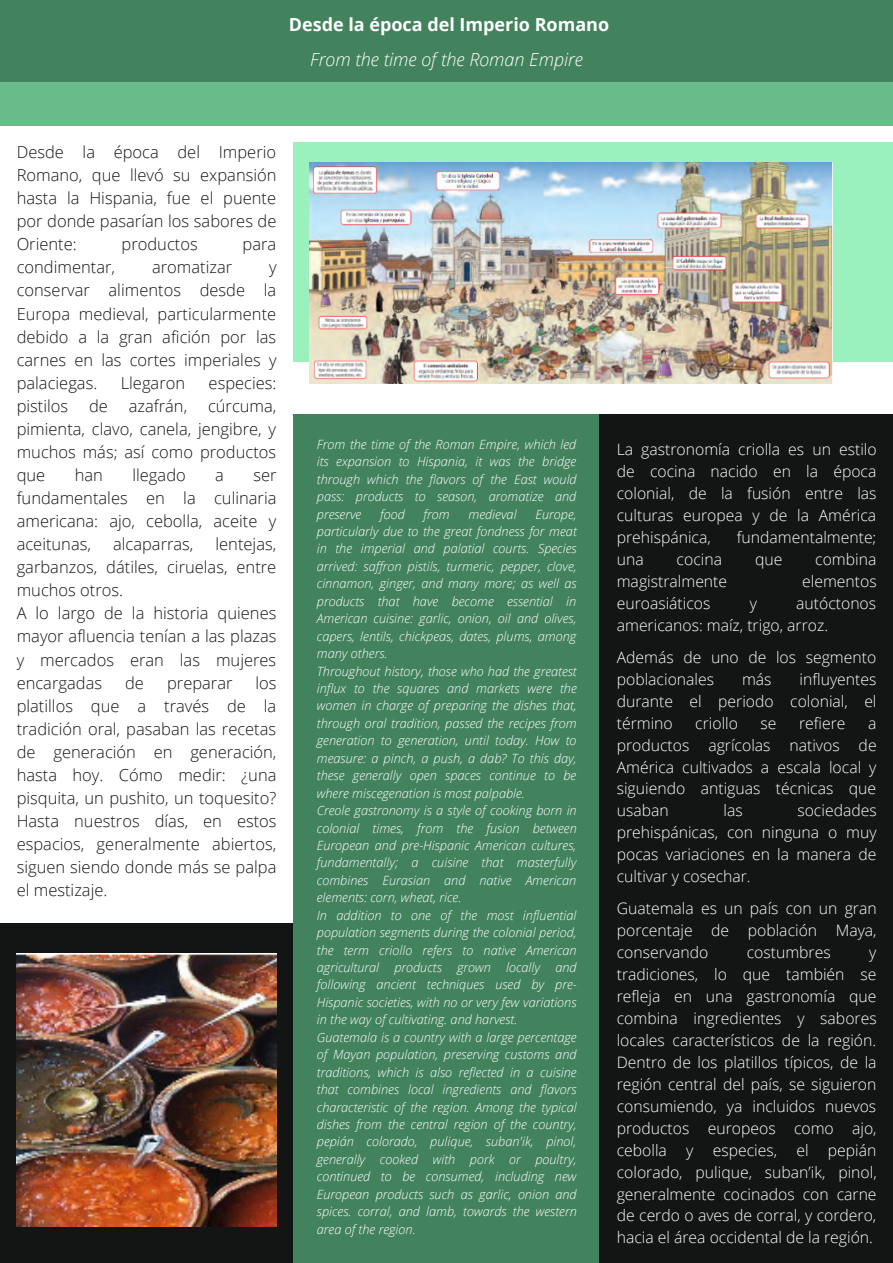
<style>
.page{position:relative;width:893px;height:1263px;background:#fff}
.page>*{position:absolute;margin:0;border:0;box-sizing:border-box;transform-origin:0 0}
.t1{font:700 18px "Open Sans";color:#fff}
.t2{font:italic 300 18px "Open Sans";color:#fff}
.t3{font:300 16.5px/23.1px "Open Sans";color:#131414;text-align:justify}
.t4{font:300 15.75px/21.9px "Open Sans";color:#fff;text-align:justify}
.t5{font:italic 300 12.75px/17.4px "Open Sans";color:#fff;text-align:justify}
</style>
<div class="page">
<div style="left:0;top:0;width:893px;height:89px;background:#42825d"></div>
<div style="left:0;top:82px;width:893px;height:43px;background:#6abb8a"></div>
<div style="left:294px;top:414px;width:306px;height:849px;background:#42825d"></div>
<div style="left:293px;top:142px;width:600px;height:220px;background:#9bf1bd"></div>
<div style="left:0;top:923px;width:293px;height:340px;background:#131414"></div>
<div style="left:599px;top:414px;width:294px;height:849px;background:#131414"></div>
<img style="left:309px;top:163px;width:523px;height:221px">
<img style="left:16px;top:953px;width:261px;height:273px">
<h1 class="t1" style="left:289px;top:11px;width:322px">Desde la época del Imperio Romano</h1>
<h1 class="t2" style="left:310px;top:46px;width:274px">From the time of the Roman Empire</h1>
<p class="t3" style="left:17px;top:140px;width:261px">Desde la época del Imperio Romano, que llevó su expansión hasta la Hispania, fue el puente por donde pasarían los sabores de Oriente:</p>
<p class="t3" style="left:122px;top:232px;width:78px">productos</p>
<p class="t3" style="left:242px;top:232px;width:35px">para</p>
<p class="t3" style="left:17px;top:255px;width:100px">condimentar,</p>
<p class="t3" style="left:152px;top:255px;width:82px">aromatizar</p>
<p class="t3" style="left:17px;top:255px;width:261px;text-indent:252px">y conservar alimentos desde la Europa medieval, particularmente debido a la gran afición por las carnes en las cortes imperiales y palaciegas.</p>
<p class="t3" style="left:121px;top:371px;width:66px">Llegaron</p>
<p class="t3" style="left:209px;top:371px;width:69px">especies:</p>
<p class="t3" style="left:17px;top:394px;width:261px;text-indent:191px">cúrcuma, pimienta, clavo, canela, jengibre, y muchos más; así como productos que</p>
<p class="t3" style="left:17px;top:394px;width:53px">pistilos</p>
<p class="t3" style="left:89px;top:394px;width:20px">de</p>
<p class="t3" style="left:129px;top:394px;width:60px">azafrán,</p>
<p class="t3" style="left:75px;top:463px;width:30px">han</p>
<p class="t3" style="left:132px;top:463px;width:55px">llegado</p>
<p class="t3" style="left:215px;top:463px;width:10px">a</p>
<p class="t3" style="left:17px;top:463px;width:261px;text-indent:237px">ser fundamentales en la culinaria americana: ajo, cebolla, aceite y aceitunas,</p>
<p class="t3" style="left:17px;top:532px;width:261px;text-align:left;text-indent:199px">lentejas, garbanzos, dátiles, ciruelas, entre muchos otros.<br>A lo largo de la historia quienes mayor afluencia tenían a las plazas y mercados eran las mujeres encargadas</p>
<p class="t3" style="left:113px;top:532px;width:82px">alcaparras,</p>
<p class="t3" style="left:17px;top:671px;width:261px;text-indent:239px">los platillos que a través de la tradición oral, pasaban las recetas de generación en generación, hasta hoy. Cómo medir: ¿una pisquita, un pushito, un toquesito?<br>Hasta nuestros días, en estos espacios, generalmente abiertos, siguen siendo donde más se palpa el mestizaje.</p>
<p class="t3" style="left:125px;top:671px;width:20px">de</p>
<p class="t3" style="left:167px;top:671px;width:67px">preparar</p>
<p class="t5" style="left:317px;top:435px;width:261px">From the time of the Roman Empire, which led its expansion to Hispania, it was the bridge through which the flavors of the East would pass: products to season, aromatize and preserve</p>
<p class="t5" style="left:380px;top:505px;width:26px">food</p>
<p class="t5" style="left:423px;top:505px;width:28px">from</p>
<p class="t5" style="left:468px;top:505px;width:50px">medieval</p>
<p class="t5" style="left:317px;top:505px;width:261px;text-align:left;text-indent:218px">Europe, particularly due to the great fondness for meat in the imperial and palatial courts. Species arrived: saffron pistils, turmeric, pepper, clove, cinnamon, ginger, and many more; as well as products that have become essential in American cuisine: garlic, onion, oil and olives, capers, lentils, chickpeas, dates, plums, among many others.<br>Throughout history, those who had the greatest influx to the squares and markets were the women in charge of preparing the dishes that, through oral tradition, passed the recipes from generation to generation, until today. How to measure: a pinch, a push, a dab? To this day, these generally open spaces continue to be where miscegenation is most palpable.<br>Creole gastronomy is a style of cooking born in colonial times, from the fusion between European and pre-Hispanic American cultures, fundamentally; a cuisine that masterfully combines Eurasian and native American elements: corn, wheat, rice.<br>In addition to one of the most influential population segments during the colonial period, the term criollo refers to native American agricultural products grown locally and following ancient techniques used by pre-Hispanic societies, with no or very few variations in the way of cultivating. and harvest.<br>Guatemala is a country with a large percentage of Mayan population, preserving customs and traditions, which is also reflected in a cuisine that combines local ingredients and flavors characteristic of the region. Among the typical dishes from the central region of the country, pepián colorado, pulique, suban'ik, pinol, generally cooked with pork or poultry, continued to be consumed, including new European products such as garlic, onion and spices. corral, and lamb, towards the western area of the region.</p>
<p class="t4" style="left:617px;top:438px;width:261px">La gastronomía criolla es un estilo de cocina nacido en la época colonial, de la fusión entre las culturas europea y de la América prehispánica,</p>
<p class="t4" style="left:737px;top:526px;width:141px">fundamentalmente;</p>
<p class="t4" style="left:617px;top:548px;width:28px">una</p>
<p class="t4" style="left:676px;top:548px;width:47px">cocina</p>
<p class="t4" style="left:755px;top:548px;width:29px">que</p>
<p class="t4" style="left:815px;top:548px;width:63px">combina</p>
<p class="t4" style="left:617px;top:570px;width:112px">magistralmente</p>
<p class="t4" style="left:802px;top:570px;width:76px">elementos</p>
<p class="t4" style="left:617px;top:592px;width:95px">euroasiáticos</p>
<p class="t4" style="left:750px;top:592px;width:9px">y</p>
<p class="t4" style="left:617px;top:592px;width:261px;text-indent:179px">autóctonos americanos: maíz, trigo, arroz.</p>
<p class="t4" style="left:617px;top:646px;width:261px">Además de uno de los segmento poblacionales</p>
<p class="t4" style="left:742px;top:668px;width:31px">más</p>
<p class="t4" style="left:617px;top:668px;width:261px;text-indent:183px">influyentes durante el periodo colonial, el término</p>
<p class="t4" style="left:695px;top:712px;width:44px">criollo</p>
<p class="t4" style="left:760px;top:712px;width:17px">se</p>
<p class="t4" style="left:799px;top:712px;width:48px">refiere</p>
<p class="t4" style="left:617px;top:712px;width:261px;text-indent:251px">a productos agrícolas nativos de América cultivados a escala local y siguiendo antiguas técnicas que usaban</p>
<p class="t4" style="left:617px;top:799px;width:261px;text-indent:181px">sociedades prehispánicas, con ninguna o muy pocas variaciones en la manera de cultivar y cosechar.</p>
<p class="t4" style="left:617px;top:897px;width:261px">Guatemala es un país con un gran porcentaje de población Maya, conservando</p>
<p class="t4" style="left:723px;top:799px;width:21px">las</p>
<p class="t4" style="left:746px;top:941px;width:85px">costumbres</p>
<p class="t4" style="left:617px;top:941px;width:261px;text-indent:252px">y tradiciones, lo que también se refleja en una gastronomía que combina ingredientes y sabores locales característicos de la región.<br>Dentro de los platillos típicos, de la región central del país, se siguieron consumiendo, ya incluidos nuevos productos europeos como ajo, cebolla y especies, el pepián colorado, pulique, suban’ik, pinol, generalmente cocinados con carne de cerdo o aves de corral, y cordero, hacia el área occidental de la región.</p>
</div>
